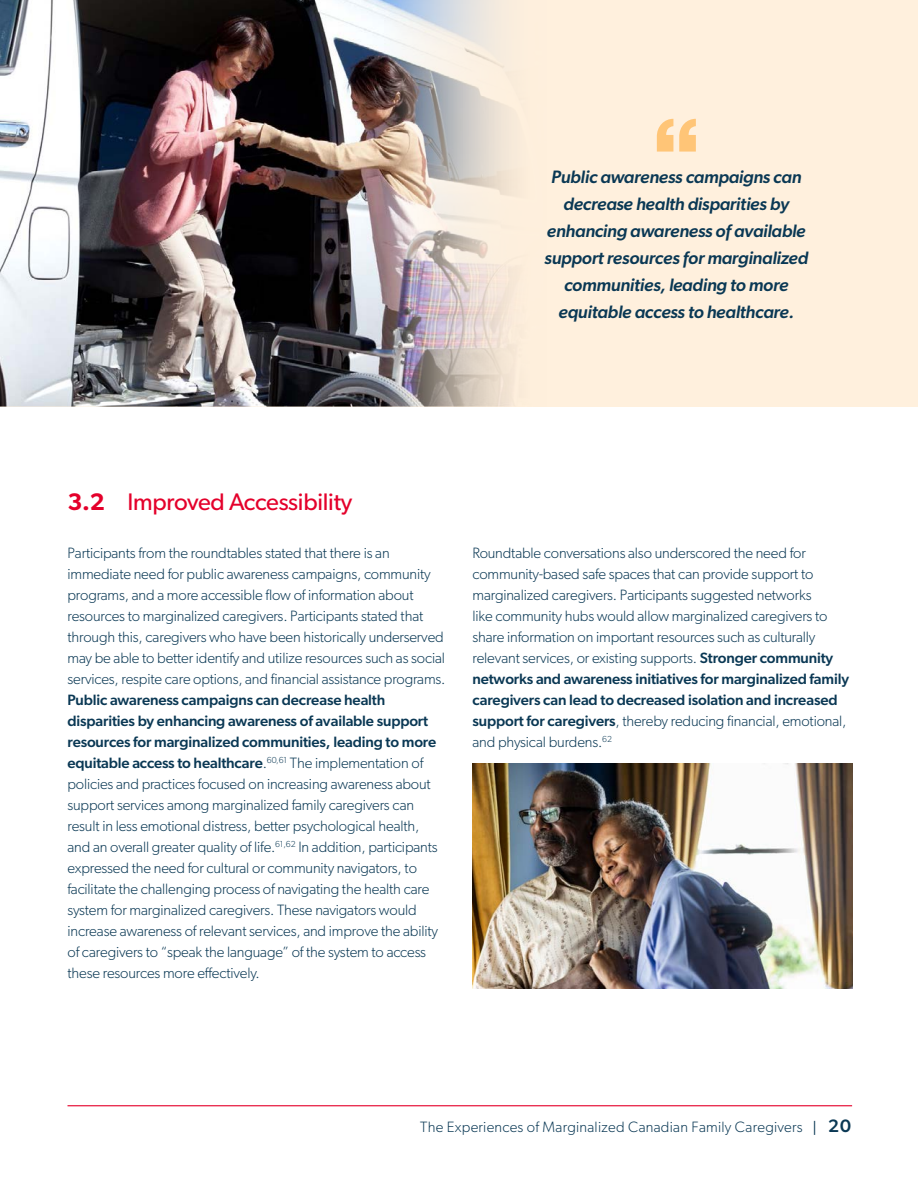
<style>
.page{position:relative;width:918px;height:1188px;background:#fff}
.page>*{position:absolute;margin:0;border:0;box-sizing:border-box;transform-origin:0 0}
.H3_H3{font:24px "Gibson";letter-spacing:-.01em;color:#e4002b}
.t1{font:italic 500 18px/27px "Gibson";letter-spacing:-.01em;color:#0a3854;text-align:center}
.P_p{font:300 15px/21px "Gibson";letter-spacing:-.01em;color:#0a3854}
.P_p-2{font:300 15px "Gibson";letter-spacing:.015em;color:#0a3854}
.s1{font-weight:600}
.s2{font-weight:500}
.s3{font-family:"Montserrat";font-weight:400}
.s4{font-weight:500;font-size:18px}
</style>
<div class="page">
<div style="left:0;top:0;width:918px;height:406px;background:#fff0dd"></div>
<img style="left:0;top:0;width:512px;height:406px">
<hr style="left:68px;top:1105px;width:784px;height:1px;background:#e4002b">
<svg style="left:656px;top:119px;width:40px;height:33px"></svg>
<img style="left:472px;top:764px;width:380px;height:224px">
<p class="t1" style="left:545px;top:163px;width:265px">Public awareness campaigns can decrease health disparities by enhancing awareness of available support resources for marginalized communities, leading to more equitable access to healthcare.</p>
<h3 class="H3_H3" style="left:68px;top:487px;width:286px"><span class="s1">3.2</span> Improved Accessibility</h3>
<p class="P_p" style="left:68px;top:542px;width:380px">Participants from the roundtables stated that there is an immediate need for public awareness campaigns, community programs, and a more accessible flow of information about resources to marginalized caregivers. Participants stated that through this, caregivers who have been historically underserved may be able to better identify and utilize resources such as social services, respite care options, and financial assistance programs.<br><span class="s2">Public awareness campaigns can decrease health disparities by enhancing awareness of available support resources for marginalized communities, leading to more equitable access to healthcare</span>.<sup>60,61</sup> The implementation of policies and practices focused on increasing awareness about support services among marginalized family caregivers can result in less emotional distress, better psychological health, and an overall greater quality of life.<sup>61,62</sup> In addition, participants expressed the need for cultural or community navigators, to facilitate the challenging process of navigating the health care system for marginalized caregivers. These navigators would increase awareness of relevant services, and improve the ability of caregivers to “speak the language” of the system to access these resources more effectively.</p>
<p class="P_p" style="left:472px;top:542px;width:378px">Roundtable conversations also underscored the need for community-based safe spaces that can provide support to marginalized caregivers. Participants suggested networks<br>like community hubs would allow marginalized caregivers to share information on important resources such as culturally relevant services, or existing supports. <span class="s2">Stronger community networks and awareness initiatives for marginalized family caregivers can lead to decreased isolation and increased support for caregivers</span>, thereby reducing financial, emotional, and physical burdens.<sup>62</sup></p>
<p class="P_p-2" style="left:420px;top:1117px;width:432px">The Experiences of Marginalized Canadian Family Caregivers <span class="s3">|</span> <span class="s4">20</span></p>
</div>
